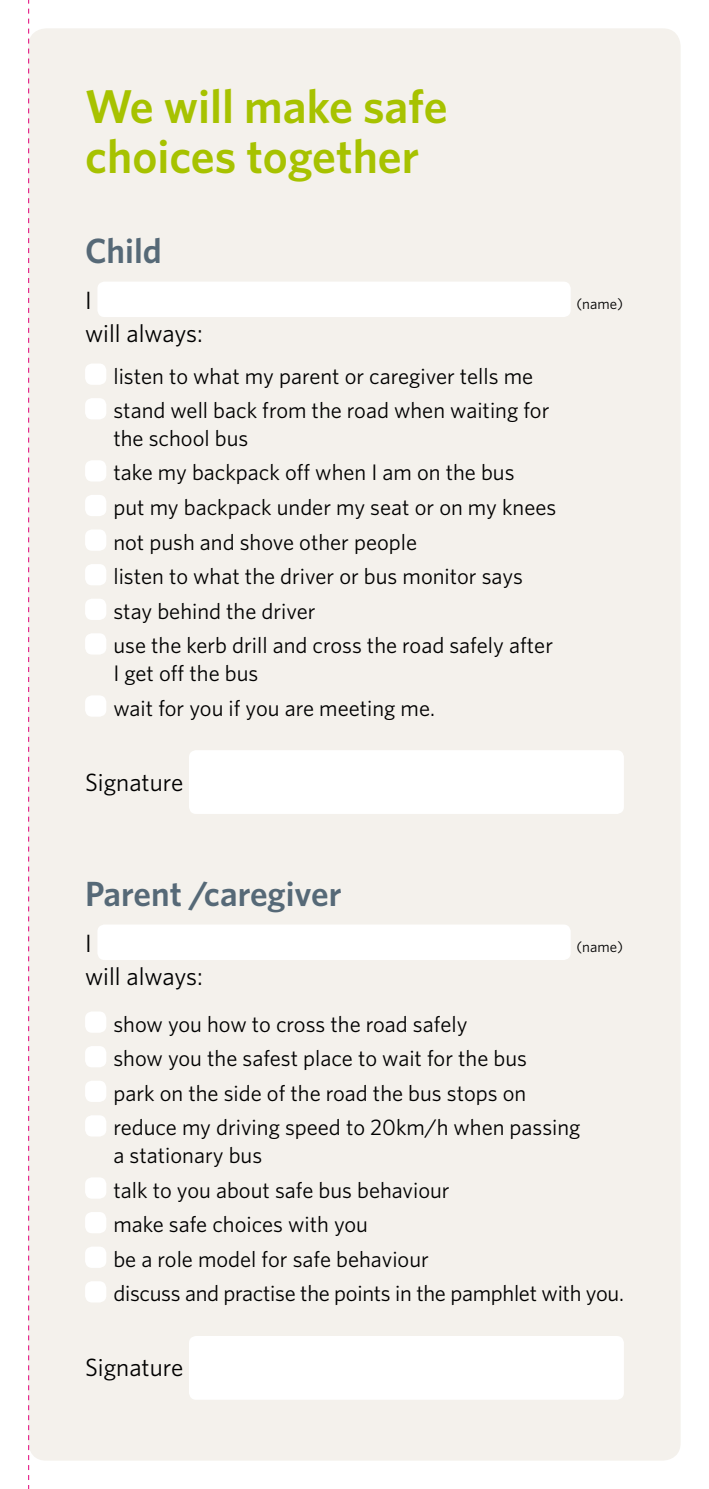
<style>
.page{position:relative;width:709px;height:1489px;background:#fff}
.page>*{position:absolute;margin:0;border:0;box-sizing:border-box;transform-origin:0 0}
.t1{font:600 47.5px/50px "Whitney";color:#a7c200}
.t2{font:600 35px "Whitney";color:#566977}
.t3{font:25px "Whitney";color:#000}
.t4{font:22.5px/34.5px "Whitney";color:#000}
.t5{font:15px "Whitney";color:#000}
</style>
<div class="page">
<div style="left:28px;top:28px;width:652px;height:1432px;background:#f4f1ec;border-radius:18px"></div>
<div style="left:97px;top:281px;width:473px;height:36px;background:#fff;border-radius:7px"></div>
<div style="left:85px;top:363px;width:21px;height:22px;background:#fff;border-radius:7px"></div>
<div style="left:85px;top:398px;width:21px;height:21px;background:#fff;border-radius:7px"></div>
<div style="left:85px;top:460px;width:21px;height:21px;background:#fff;border-radius:7px"></div>
<div style="left:85px;top:495px;width:21px;height:21px;background:#fff;border-radius:7px"></div>
<div style="left:85px;top:529px;width:21px;height:21px;background:#fff;border-radius:7px"></div>
<div style="left:85px;top:564px;width:21px;height:21px;background:#fff;border-radius:7px"></div>
<div style="left:85px;top:598px;width:21px;height:22px;background:#fff;border-radius:7px"></div>
<div style="left:85px;top:633px;width:21px;height:21px;background:#fff;border-radius:7px"></div>
<div style="left:85px;top:695px;width:21px;height:21px;background:#fff;border-radius:7px"></div>
<div style="left:189px;top:750px;width:435px;height:64px;background:#fff;border-radius:7px"></div>
<div style="left:97px;top:924px;width:473px;height:35px;background:#fff;border-radius:7px"></div>
<div style="left:85px;top:1011px;width:21px;height:21px;background:#fff;border-radius:7px"></div>
<div style="left:85px;top:1046px;width:21px;height:21px;background:#fff;border-radius:7px"></div>
<div style="left:85px;top:1080px;width:21px;height:21px;background:#fff;border-radius:7px"></div>
<div style="left:85px;top:1115px;width:21px;height:21px;background:#fff;border-radius:7px"></div>
<div style="left:85px;top:1177px;width:21px;height:21px;background:#fff;border-radius:7px"></div>
<div style="left:85px;top:1211px;width:21px;height:22px;background:#fff;border-radius:7px"></div>
<div style="left:85px;top:1246px;width:21px;height:21px;background:#fff;border-radius:7px"></div>
<div style="left:85px;top:1281px;width:21px;height:21px;background:#fff;border-radius:7px"></div>
<div style="left:189px;top:1335px;width:435px;height:64px;background:#fff;border-radius:7px"></div>
<svg style="left:28px;top:0;width:1px;height:1488px"></svg>
<h1 class="t1" style="left:85px;top:81px;width:364px">We will make safe choices together</h1>
<h2 class="t2" style="left:85px;top:227px;width:78px">Child</h2>
<p class="t3" style="left:85px;top:284px;width:8px">I</p>
<p class="t5" style="left:576px;top:294px;width:48px">(name)</p>
<p class="t3" style="left:85px;top:317px;width:119px">will always:</p>
<p class="t4" style="left:113px;top:358px;width:437px">listen to what my parent or caregiver tells me stand well back from the road when waiting for</p>
<p class="t4" style="left:113px;top:420px;width:444px">the school bus<br>take my backpack off when I am on the bus<br>put my backpack under my seat or on my knees not push and shove other people<br>listen to what the driver or bus monitor says stay behind the driver<br>use the kerb drill and cross the road safely after</p>
<p class="t4" style="left:113px;top:655px;width:323px">I get off the bus<br>wait for you if you are meeting me.</p>
<p class="t3" style="left:85px;top:765px;width:100px">Signature</p>
<h2 class="t2" style="left:85px;top:870px;width:258px">Parent /caregiver</h2>
<p class="t3" style="left:85px;top:927px;width:8px">I</p>
<p class="t5" style="left:576px;top:937px;width:48px">(name)</p>
<p class="t3" style="left:85px;top:959px;width:119px">will always:</p>
<p class="t4" style="left:113px;top:1005px;width:468px">show you how to cross the road safely<br>show you the safest place to wait for the bus<br>park on the side of the road the bus stops on reduce my driving speed to 20km/h when passing</p>
<p class="t4" style="left:113px;top:1137px;width:512px">a stationary bus<br>talk to you about safe bus behaviour<br>make safe choices with you<br>be a role model for safe behaviour<br>discuss and practise the points in the pamphlet with you.</p>
<p class="t3" style="left:85px;top:1350px;width:100px">Signature</p>
</div>
